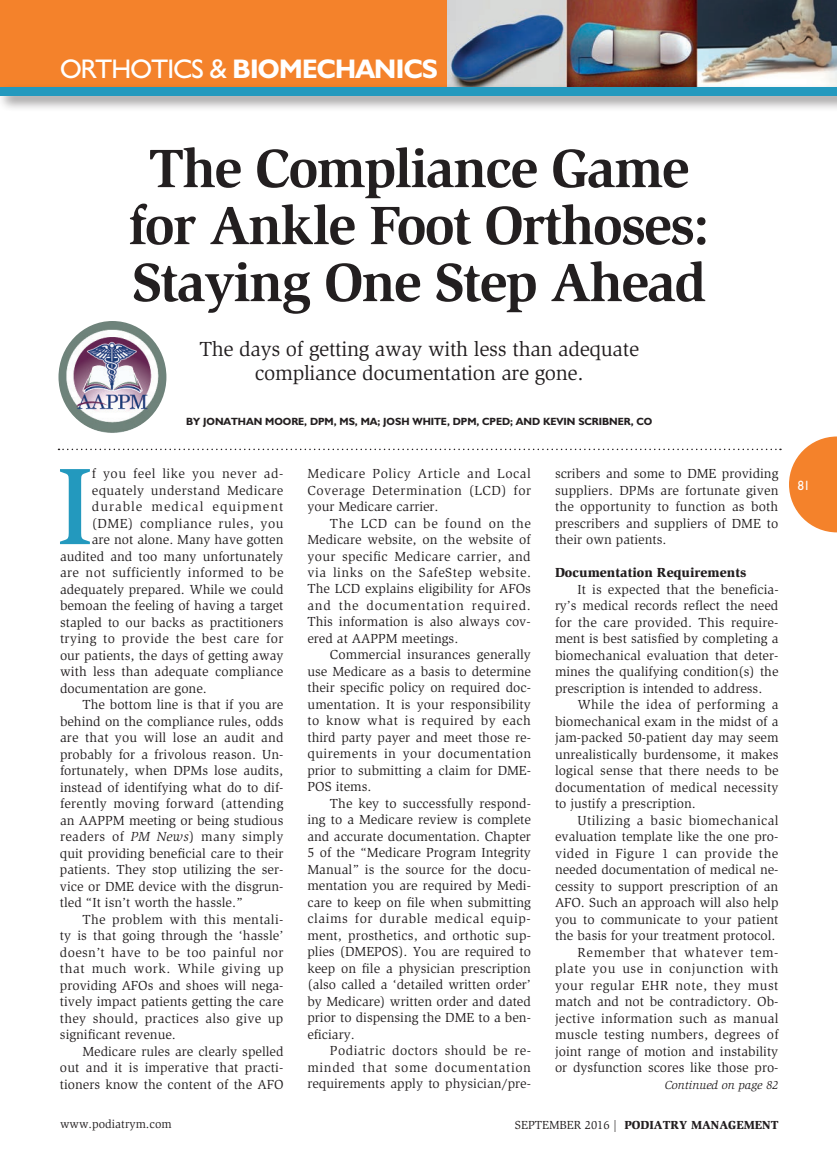
<style>
.page{position:relative;width:837px;height:1161px;background:#fff}
.page>*{position:absolute;margin:0;border:0;box-sizing:border-box;transform-origin:0 0}
.t1{font:500 112.05px "Slimbach";color:#2399be}
.t2{font:700 55.5px/57px "Slimbach";letter-spacing:-.03em;color:#231f20;text-align:center}
.t3{font:27px "Humanist 521 BT";letter-spacing:-.025em;color:#fff}
.t4{font:700 27px "Humanist 521 BT";color:#fff}
.t5{font:21px/24px "Slimbach";letter-spacing:-.015em;color:#231f20;text-align:center}
.t6{font:13.5px/16.5px "Slimbach";color:#231f20;text-align:justify}
.t7{font:13.5px "Slimbach";letter-spacing:.025em;color:#231f20}
.t8{font:13.5px "Slimbach";letter-spacing:.02em;color:#231f20}
.t9{font:13.5px "Slimbach";letter-spacing:.03em;color:#231f20}
.t10{font:13.5px "Slimbach";letter-spacing:.035em;color:#231f20}
.t11{font:13.5px "Slimbach";letter-spacing:.04em;color:#231f20}
.t12{font:900 13.5px "Slimbach";color:#231f20}
.t13{font:13.5px "Slimbach";letter-spacing:.07em;color:#231f20}
.t14{font:13.5px "Humanist 521 BT";color:#fff;scale:.9 1}
.t15{font:900 12px "Slimbach";color:#231f20}
.t16{font:12px "Slimbach";color:#231f20}
.t17{font:italic 12px "Slimbach";color:#231f20}
.t18{font:700 10.5px "Humanist 521 BT";color:#231f20}
.s1{font-weight:700}
.s2{font-style:italic}
.s3{font-weight:400}
</style>
<div class="page">
<svg style="left:789px;top:436px;width:48px;height:96px"></svg>
<svg style="left:58px;top:449px;width:723px;height:1px"></svg>
<img style="left:58px;top:321px;width:108px;height:112px">
<img style="left:446px;top:0;width:391px;height:83px">
<div style="left:0;top:0;width:446px;height:90px;background:#f4822b"></div>
<div style="left:0;top:83px;width:837px;height:29px;background:#231f20;opacity:.5"></div>
<div style="left:0;top:87px;width:837px;height:9px;background:#2399be"></div>
<h3 class="t3" style="left:60px;top:52px;width:293px">ORTHOTICS &amp; <span class="s1">BIOMECHANI</span></h3>
<h3 class="t4" style="left:404px;top:52px;width:36px">CS</h3>
<h2 class="t2" style="left:129px;top:140px;width:582px">The Compliance Game for Ankle Foot Orthoses:<br>Staying One Step Ahead</h2>
<h3 class="t5" style="left:199px;top:337px;width:441px">The days of getting away with less than adequate compliance documentation are gone.</h3>
<p class="t18" style="left:186px;top:415px;width:467px">BY JONATHAN MOORE, DPM, MS, MA; JOSH WHITE, DPM, CPED; AND KEVIN SCRIBNER, CO</p>
<h1 class="t1" style="left:56px;top:439px;width:39px">I</h1>
<p class="t10" style="left:92px;top:466px;width:193px">f you feel like you never ad-</p>
<p class="t7" style="left:92px;top:482px;width:193px">equately understand Medicare</p>
<p class="t13" style="left:92px;top:499px;width:193px">durable medical equipment</p>
<p class="t10" style="left:92px;top:515px;width:193px">(DME) compliance rules, you</p>
<p class="t6" style="left:92px;top:531px;width:193px">are not alone. Many have gotten</p>
<p class="t6" style="left:60px;top:548px;width:225px">audited and too many unfortunately</p>
<p class="t7" style="left:60px;top:565px;width:225px">are not sufficiently informed to be</p>
<p class="t6" style="left:60px;top:581px;width:225px">adequately prepared. While we could</p>
<p class="t6" style="left:60px;top:597px;width:225px">bemoan the feeling of having a target</p>
<p class="t6" style="left:60px;top:614px;width:225px">stapled to our backs as practitioners</p>
<p class="t9" style="left:60px;top:631px;width:225px">trying to provide the best care for</p>
<p class="t6" style="left:60px;top:647px;width:225px">our patients, the days of getting away</p>
<p class="t6" style="left:60px;top:663px;width:225px">with less than adequate compliance</p>
<p class="t6" style="left:60px;top:680px;width:148px">documentation are gone.</p>
<p class="t6" style="left:83px;top:696px;width:202px">The bottom line is that if you are</p>
<p class="t6" style="left:60px;top:713px;width:225px">behind on the compliance rules, odds</p>
<p class="t6" style="left:60px;top:729px;width:225px">are that you will lose an audit and</p>
<p class="t6" style="left:60px;top:746px;width:225px">probably for a frivolous reason. Un-</p>
<p class="t6" style="left:60px;top:762px;width:225px">fortunately, when DPMs lose audits,</p>
<p class="t6" style="left:60px;top:779px;width:225px">instead of identifying what do to dif-</p>
<p class="t8" style="left:60px;top:796px;width:225px">ferently moving forward (attending</p>
<p class="t6" style="left:60px;top:812px;width:225px">an AAPPM meeting or being studious</p>
<p class="t9" style="left:60px;top:829px;width:225px">readers of <span class="s2">PM News</span>) many simply</p>
<p class="t6" style="left:60px;top:845px;width:225px">quit providing beneficial care to their</p>
<p class="t6" style="left:60px;top:861px;width:225px">patients. They stop utilizing the ser-</p>
<p class="t6" style="left:60px;top:878px;width:225px">vice or DME device with the disgrun-</p>
<p class="t6" style="left:60px;top:894px;width:184px">tled “It isn’t worth the hassle.”</p>
<p class="t7" style="left:82px;top:911px;width:202px">The problem with this mentali-</p>
<p class="t6" style="left:60px;top:927px;width:225px">ty is that going through the ‘hassle’</p>
<p class="t7" style="left:60px;top:944px;width:225px">doesn’t have to be too painful nor</p>
<p class="t11" style="left:60px;top:961px;width:225px">that much work. While giving up</p>
<p class="t6" style="left:60px;top:977px;width:225px">providing AFOs and shoes will nega-</p>
<p class="t6" style="left:60px;top:993px;width:225px">tively impact patients getting the care</p>
<p class="t8" style="left:60px;top:1010px;width:225px">they should, practices also give up</p>
<p class="t6" style="left:60px;top:1026px;width:117px">significant revenue.</p>
<p class="t6" style="left:82px;top:1043px;width:203px">Medicare rules are clearly spelled</p>
<p class="t6" style="left:60px;top:1059px;width:225px">out and it is imperative that practi-</p>
<p class="t6" style="left:60px;top:1076px;width:225px">tioners know the content of the AFO</p>
<p class="t6" style="left:307px;top:465px;width:225px">Medicare Policy Article and Local Coverage Determination (LCD) for your Medicare carrier.</p>
<p class="t6" style="left:307px;top:515px;width:225px;text-indent:23px">The LCD can be found on the Medicare website, on the website of your specific Medicare carrier, and via links on the SafeStep website.<br>The LCD explains eligibility for AFOs and the documentation required.<br>This information is also always cov&shy;ered at AAPPM meetings.</p>
<p class="t6" style="left:307px;top:647px;width:225px;text-indent:23px">Commercial insurances generally use Medicare as a basis to determine their specific policy on required doc&shy;umentation. It is your responsibility to know what is required by each third party payer and meet those re&shy;quirements in your documentation prior to submitting a claim for DME-POS items.</p>
<p class="t6" style="left:307px;top:795px;width:225px;text-indent:23px">The key to successfully respond&shy;ing to a Medicare review is complete and accurate documentation. Chapter 5 of the “Medicare Program Integrity Manual” is the source for the docu&shy;mentation you are required by Medi&shy;care to keep on file when submitting claims for durable medical equip&shy;ment, prosthetics, and orthotic sup&shy;plies (DMEPOS). You are required to keep on file a physician prescription (also called a ‘detailed written order’ by Medicare) written order and dated prior to dispensing the DME to a ben&shy;eficiary.</p>
<p class="t6" style="left:307px;top:1043px;width:225px;text-indent:23px">Podiatric doctors should be re&shy;minded that some documentation requirements apply to physician/pre-</p>
<p class="t6" style="left:555px;top:465px;width:225px">scribers and some to DME providing suppliers. DPMs are fortunate given the opportunity to function as both prescribers and suppliers of DME to their own patients.</p>
<p class="t12" style="left:555px;top:564px;width:193px">Documentation Requirements</p>
<p class="t6" style="left:555px;top:581px;width:225px;text-indent:23px">It is expected that the beneficia&shy;ry’s medical records reflect the need for the care provided. This require&shy;ment is best satisfied by completing a biomechanical evaluation that deter&shy;mines the qualifying condition(s) the prescription is intended to address.</p>
<p class="t6" style="left:555px;top:696px;width:225px;text-indent:23px">While the idea of performing a biomechanical exam in the midst of a jam-packed 50-patient day may seem unrealistically burdensome, it makes logical sense that there needs to be documentation of medical necessity to justify a prescription.</p>
<p class="t6" style="left:555px;top:812px;width:225px;text-align:right">Utilizing a basic biomechanical evaluation template like the one pro&shy;vided in Figure 1 can provide the needed documentation of medical ne&shy;cessity to support prescription of an AFO. Such an approach will also help you to communicate to your patient the basis for your treatment protocol.<br>Remember that whatever tem&shy;plate you use in conjunction with your regular EHR note, they must match and not be contradictory. Ob&shy;jective information such as manual muscle testing numbers, degrees of joint range of motion and instability or dysfunction scores like those pro-</p>
<p class="t17" style="left:665px;top:1078px;width:115px">Continued on page 82</p>
<p class="t16" style="left:60px;top:1117px;width:113px">www.podiatrym.com</p>
<p class="t15" style="left:515px;top:1117px;width:265px"><span class="s3">SEPTEMBER 2016 |</span> PODIATRY MANAGEMENT</p>
<p class="t14" style="left:798px;top:477px;width:15px">81</p>
</div>
